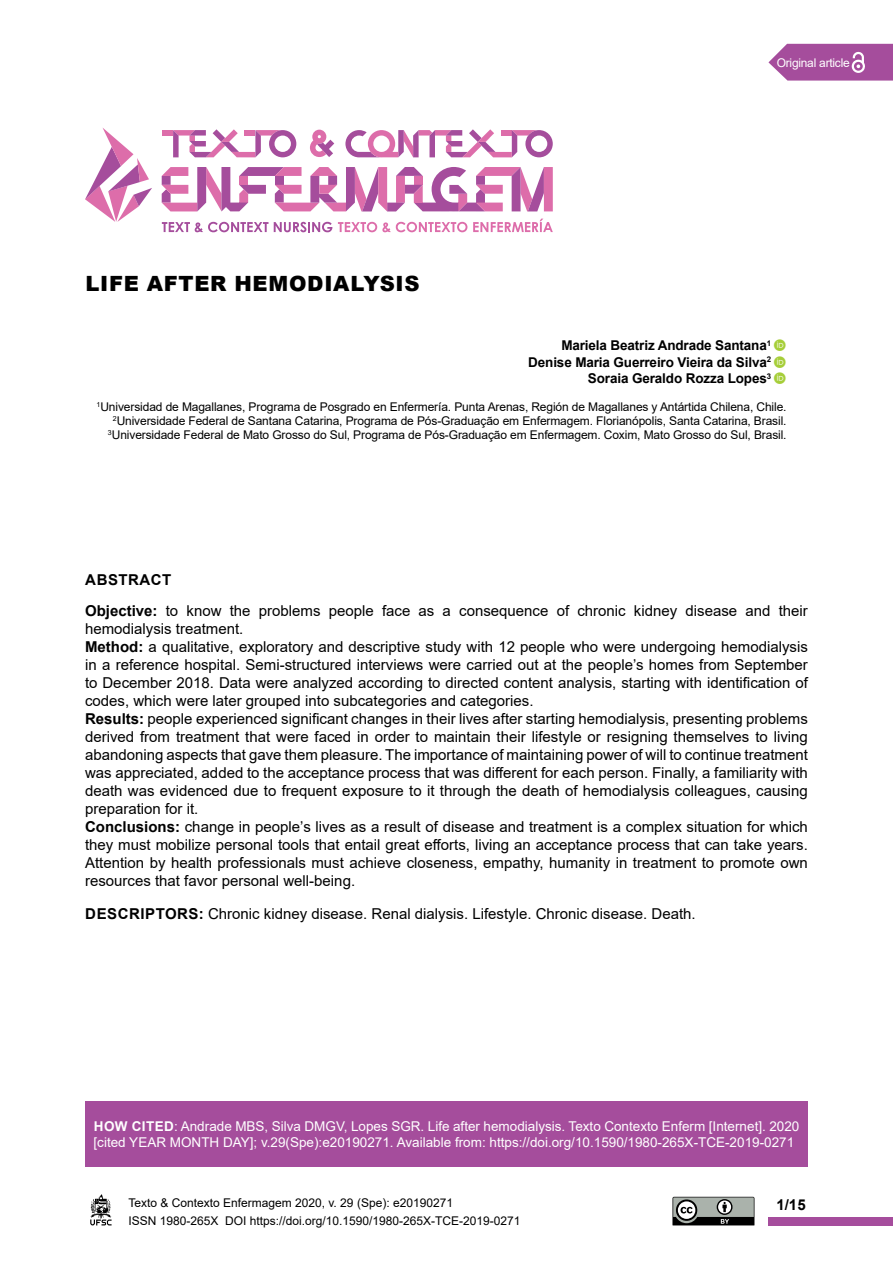
<style>
.page{position:relative;width:893px;height:1263px;background:#fff}
.page>*{position:absolute;margin:0;border:0;box-sizing:border-box;transform-origin:0 0}
.TITULO{font:900 21px "Arial";letter-spacing:.035em;color:#000}
.ABSTRACT2{font:15px/18px "Arial";color:#000;text-align:justify}
.DESCRITORES{font:15px "Arial";color:#000}
.ABSTRACT1{font:700 15px "Arial";letter-spacing:.035em;color:#000}
.t1{font:13.5px/16.2px "Arial";color:#fff}
.AUTOR{font:700 13.5px "Arial";letter-spacing:-.01em;color:#000}
.AFILIACAO{font:12px "Arial";letter-spacing:-.01em;color:#000}
.t2{font:12px "Arial";letter-spacing:-.02em;color:#fff}
.s1{font-weight:700}
</style>
<div class="page">
<div style="left:769px;top:1217px;width:124px;height:8px;background:#a54d9c"></div>
<svg style="left:90px;top:1194px;width:22px;height:31px"></svg>
<svg style="left:162px;top:167px;width:391px;height:45px"></svg>
<div style="left:162px;top:130px;width:11px;height:6px;background:#dd6daa"></div>
<svg style="left:173px;top:129px;width:123px;height:28px"></svg>
<svg style="left:310px;top:129px;width:243px;height:28px"></svg>
<svg style="left:162px;top:222px;width:106px;height:10px"></svg>
<svg style="left:274px;top:222px;width:58px;height:10px"></svg>
<svg style="left:338px;top:222px;width:129px;height:10px"></svg>
<svg style="left:473px;top:219px;width:80px;height:13px"></svg>
<svg style="left:85px;top:128px;width:67px;height:94px"></svg>
<svg style="left:768px;top:44px;width:125px;height:37px;background:#af61a7"></svg>
<svg style="left:672px;top:1197px;width:83px;height:29px;background:#777b78"></svg>
<div style="left:85px;top:1101px;width:723px;height:66px;background:#a54d9c"></div>
<p class="TITULO" style="left:85px;top:269px;width:336px">LIFE AFTER HEMODIALYSIS</p>
<p class="t2" style="left:777px;top:54px;width:75px">Original article</p>
<p class="AUTOR" style="left:561px;top:336px;width:211px">Mariela Beatriz Andrade Santana<sup>1</sup></p>
<p class="AUTOR" style="left:528px;top:353px;width:244px">Denise Maria Guerreiro Vieira da Silva<sup>2</sup></p>
<p class="AUTOR" style="left:588px;top:369px;width:185px">Soraia Geraldo Rozza Lopes<sup>3</sup></p>
<p class="AFILIACAO" style="left:97px;top:398px;width:691px"><sup>1</sup>Universidad de Magallanes, Programa de Posgrado en Enfermería. Punta Arenas, Región de Magallanes y Antártida Chilena, Chile.</p>
<p class="AFILIACAO" style="left:113px;top:413px;width:675px"><sup>2</sup>Universidade Federal de Santana Catarina, Programa de Pós-Graduação em Enfermagem. Florianópolis, Santa Catarina, Brasil.</p>
<p class="AFILIACAO" style="left:108px;top:427px;width:680px"><sup>3</sup>Universidade Federal de Mato Grosso do Sul, Programa de Pós-Graduação em Enfermagem. Coxim, Mato Grosso do Sul, Brasil.</p>
<p class="ABSTRACT1" style="left:85px;top:569px;width:88px">ABSTRACT</p>
<p class="ABSTRACT2" style="left:85px;top:601px;width:724px"><span class="s1">Objective:</span> to know the problems people face as a consequence of chronic kidney disease and their hemodialysis treatment.</p>
<p class="ABSTRACT2" style="left:85px;top:637px;width:724px"><span class="s1">Method:</span> a qualitative, exploratory and descriptive study with 12 people who were undergoing hemodialysis in a reference hospital. Semi-structured interviews were carried out at the people’s homes from September to December 2018. Data were analyzed according to directed content analysis, starting with identification of codes, which were later grouped into subcategories and categories.</p>
<p class="ABSTRACT2" style="left:85px;top:709px;width:724px"><span class="s1">Results:</span> people experienced significant changes in their lives after starting hemodialysis, presenting problems derived from treatment that were faced in order to maintain their lifestyle or resigning themselves to living abandoning aspects that gave them pleasure. The importance of maintaining power of will to continue treatment was appreciated, added to the acceptance process that was different for each person. Finally, a familiarity with death was evidenced due to frequent exposure to it through the death of hemodialysis colleagues, causing preparation for it.</p>
<p class="ABSTRACT2" style="left:85px;top:817px;width:724px"><span class="s1">Conclusions:</span> change in people’s lives as a result of disease and treatment is a complex situation for which they must mobilize personal tools that entail great efforts, living an acceptance process that can take years.<br>Attention by health professionals must achieve closeness, empathy, humanity in treatment to promote own resources that favor personal well-being.</p>
<p class="DESCRITORES" style="left:85px;top:903px;width:612px"><span class="s1">DESCRIPTORS:</span> Chronic kidney disease. Renal dialysis. Lifestyle. Chronic disease. Death.</p>
<p class="t1" style="left:94px;top:1118px;width:707px"><span class="s1">HOW CITED</span>: Andrade MBS, Silva DMGV, Lopes SGR. Life after hemodialysis. Texto Contexto Enferm [Internet]. 2020 [cited YEAR MONTH DAY]; v.29(Spe):e20190271. Available from: https://doi.org/10.1590/1980-265X-TCE-2019-0271</p>
<p class="AFILIACAO" style="left:128px;top:1195px;width:326px">Texto &amp; Contexto Enfermagem 2020, v. 29 (Spe): e20190271</p>
<p class="AFILIACAO" style="left:128px;top:1213px;width:394px">ISSN 1980-265X DOI https://doi.org/10.1590/1980-265X-TCE-2019-0271</p>
<p class="ABSTRACT1" style="left:776px;top:1194px;width:31px">1/15</p>
</div>
